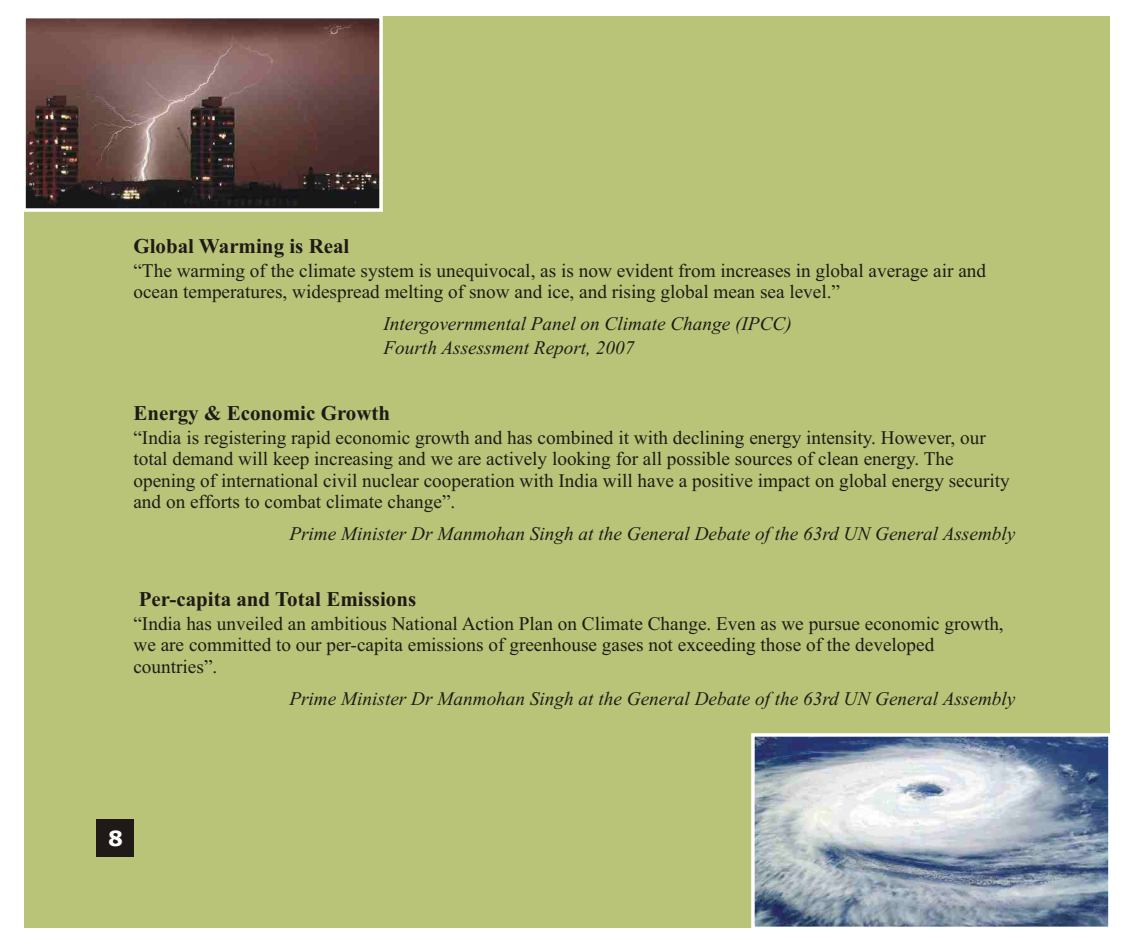
<style>
.page{position:relative;width:1134px;height:945px;background:#fff}
.page>*{position:absolute;margin:0;border:0;box-sizing:border-box;transform-origin:0 0}
.t1{font:700 21px "Times New Roman";color:#1f1a17}
.t2{font:700 21px "Verdana";color:#fff}
.t3{font:19.25px/21.3px "Times New Roman";color:#1f1a17}
.t4{font:italic 19.25px/23.4px "Times New Roman";color:#1f1a17}
</style>
<div class="page">
<div style="left:24px;top:17px;width:1086px;height:911px;background:#bac478"></div>
<div style="left:96px;top:819px;width:37px;height:38px;background:#1f1a17"></div>
<svg style="left:24px;top:16px;width:361px;height:196px;background:#69504c"></svg>
<svg style="left:751px;top:733px;width:359px;height:195px;background:#9ca9b9"></svg>
<p class="t1" style="left:133px;top:239px;width:218px">Global Warming is Real</p>
<p class="t3" style="left:133px;top:262px;width:854px">“The warming of the climate system is unequivocal, as is now evident from increases in global average air and ocean temperatures, widespread melting of snow and ice, and rising global mean sea level.”</p>
<p class="t4" style="left:383px;top:314px;width:410px">Intergovernmental Panel on Climate Change (IPCC)<br>Fourth Assessment Report, 2007</p>
<p class="t1" style="left:133px;top:406px;width:258px">Energy &amp; Economic Growth</p>
<p class="t3" style="left:133px;top:429px;width:878px">“India is registering rapid economic growth and has combined it with declining energy intensity. However, our total demand will keep increasing and we are actively looking for all possible sources of clean energy. The opening of international civil nuclear cooperation with India will have a positive impact on global energy security and on efforts to combat climate change”.</p>
<p class="t4" style="left:289px;top:524px;width:728px">Prime Minister Dr Manmohan Singh at the General Debate of the 63rd UN General Assembly</p>
<p class="t1" style="left:139px;top:592px;width:279px">Per-capita and Total Emissions</p>
<p class="t3" style="left:133px;top:615px;width:872px">“India has unveiled an ambitious National Action Plan on Climate Change. Even as we pursue economic growth, we are committed to our per-capita emissions of greenhouse gases not exceeding those of the developed countries”.</p>
<p class="t4" style="left:289px;top:688px;width:728px">Prime Minister Dr Manmohan Singh at the General Debate of the 63rd UN General Assembly</p>
<p class="t2" style="left:108px;top:829px;width:16px">8</p>
</div>
